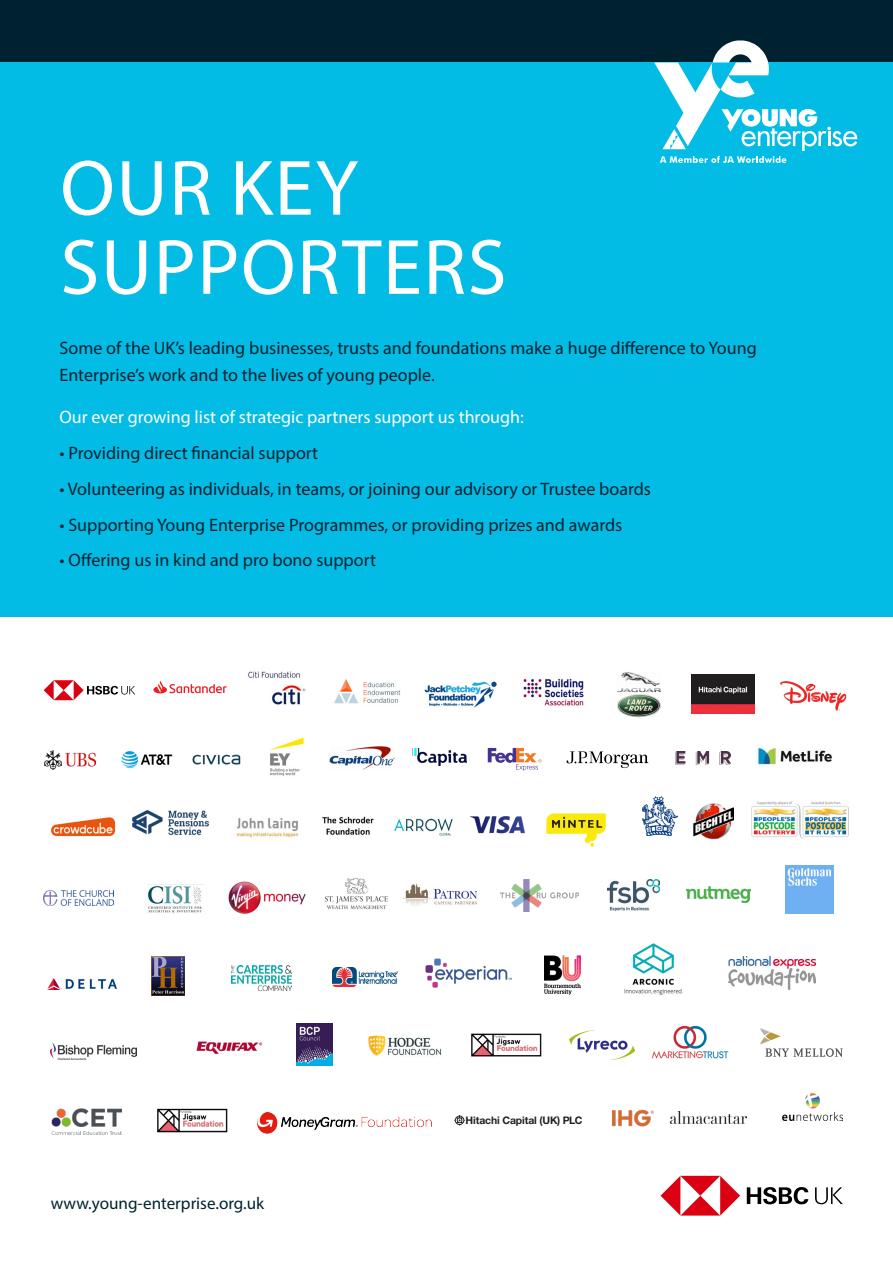
<style>
.page{position:relative;width:893px;height:1263px;background:#fff}
.page>*{position:absolute;margin:0;border:0;box-sizing:border-box;transform-origin:0 0}
.t1{font:79.05px/79.1px "Myriad Pro";letter-spacing:.02em;color:#fff}
.t2{font:18px/26.7px "Myriad Pro";color:#002230}
.t3{font:18px "Myriad Pro";color:#fff}
.t4{font:17.1px "Myriad Pro";color:#002230}
.t5{font:700 10.35px "Helvetica Neue LT Std";letter-spacing:-.01em;color:#231f20}
</style>
<div class="page">
<div style="left:0;top:0;width:893px;height:63px;background:#002230"></div>
<div style="left:0;top:63px;width:893px;height:554px;background:#02bce5"></div>
<svg style="left:654px;top:40px;width:203px;height:123px"></svg>
<img style="left:248px;top:671px;width:58px;height:34px">
<img style="left:334px;top:679px;width:67px;height:25px">
<img style="left:523px;top:678px;width:61px;height:28px">
<img style="left:425px;top:681px;width:72px;height:26px">
<img style="left:781px;top:682px;width:66px;height:28px">
<img style="left:691px;top:675px;width:63px;height:38px">
<img style="left:617px;top:672px;width:44px;height:46px">
<svg style="left:153px;top:681px;width:74px;height:12px"></svg>
<svg style="left:44px;top:680px;width:91px;height:20px"></svg>
<img style="left:324px;top:878px;width:64px;height:32px">
<img style="left:404px;top:883px;width:72px;height:23px">
<img style="left:608px;top:880px;width:52px;height:30px">
<img style="left:43px;top:890px;width:71px;height:15px">
<img style="left:148px;top:886px;width:54px;height:27px">
<img style="left:501px;top:879px;width:77px;height:32px">
<img style="left:687px;top:887px;width:64px;height:16px">
<img style="left:228px;top:881px;width:78px;height:33px">
<img style="left:786px;top:865px;width:47px;height:48px">
<img style="left:121px;top:751px;width:52px;height:18px">
<img style="left:329px;top:746px;width:66px;height:24px">
<img style="left:45px;top:750px;width:51px;height:20px">
<img style="left:270px;top:737px;width:34px;height:39px">
<svg style="left:488px;top:748px;width:54px;height:23px"></svg>
<svg style="left:566px;top:751px;width:82px;height:17px"></svg>
<img style="left:192px;top:754px;width:49px;height:11px">
<img style="left:757px;top:744px;width:75px;height:24px">
<img style="left:412px;top:748px;width:55px;height:18px">
<img style="left:676px;top:751px;width:55px;height:13px">
<img style="left:236px;top:818px;width:63px;height:20px">
<img style="left:322px;top:816px;width:52px;height:19px">
<img style="left:394px;top:818px;width:59px;height:18px">
<img style="left:470px;top:816px;width:55px;height:18px">
<img style="left:642px;top:796px;width:35px;height:40px">
<img style="left:694px;top:803px;width:40px;height:37px">
<img style="left:546px;top:814px;width:60px;height:32px">
<img style="left:132px;top:810px;width:77px;height:25px">
<img style="left:752px;top:802px;width:97px;height:37px">
<img style="left:50px;top:817px;width:66px;height:20px">
<img style="left:51px;top:1043px;width:85px;height:16px">
<img style="left:368px;top:1035px;width:74px;height:21px">
<img style="left:196px;top:1041px;width:67px;height:13px">
<img style="left:569px;top:1030px;width:66px;height:30px">
<img style="left:652px;top:1025px;width:77px;height:34px">
<img style="left:761px;top:1028px;width:81px;height:29px">
<img style="left:297px;top:1024px;width:36px;height:41px">
<img style="left:471px;top:1033px;width:71px;height:24px">
<svg style="left:151px;top:956px;width:34px;height:40px"></svg>
<img style="left:152px;top:957px;width:33px;height:38px">
<img style="left:231px;top:966px;width:61px;height:24px">
<img style="left:333px;top:968px;width:64px;height:18px">
<img style="left:544px;top:955px;width:37px;height:39px">
<img style="left:48px;top:979px;width:69px;height:10px">
<img style="left:624px;top:943px;width:59px;height:52px">
<img style="left:425px;top:959px;width:86px;height:28px">
<img style="left:728px;top:956px;width:87px;height:33px">
<img style="left:782px;top:1094px;width:60px;height:27px">
<img style="left:51px;top:1108px;width:70px;height:26px">
<img style="left:257px;top:1112px;width:175px;height:21px">
<svg style="left:454px;top:1115px;width:11px;height:11px"></svg>
<img style="left:671px;top:1111px;width:75px;height:12px">
<img style="left:612px;top:1109px;width:42px;height:18px">
<img style="left:157px;top:1108px;width:71px;height:25px">
<svg style="left:660px;top:1176px;width:80px;height:39px"></svg>
<svg style="left:747px;top:1187px;width:61px;height:17px"></svg>
<svg style="left:815px;top:1187px;width:28px;height:17px"></svg>
<p class="t1" style="left:60px;top:147px;width:448px">OUR KEY<br>SUPPORTERS</p>
<p class="t2" style="left:60px;top:335px;width:699px">Some of the UK’s leading businesses, trusts and foundations make a huge difference to Young<br>Enterprise’s work and to the lives of young people.</p>
<p class="t3" style="left:60px;top:406px;width:466px">Our ever growing list of strategic partners support us through:</p>
<p class="t2" style="left:60px;top:439px;width:260px">• Providing direct financial support</p>
<p class="t2" style="left:60px;top:475px;width:593px">• Volunteering as individuals, in teams, or joining our advisory or Trustee boards</p>
<p class="t2" style="left:60px;top:511px;width:564px">• Supporting Young Enterprise Programmes, or providing prizes and awards</p>
<p class="t2" style="left:60px;top:547px;width:318px">• Offering us in kind and pro bono support</p>
<p class="t4" style="left:51px;top:1192px;width:215px">www.young-enterprise.org.uk</p>
<p class="t5" style="left:466px;top:1114px;width:118px">Hitachi Capital (UK) PLC</p>
</div>
